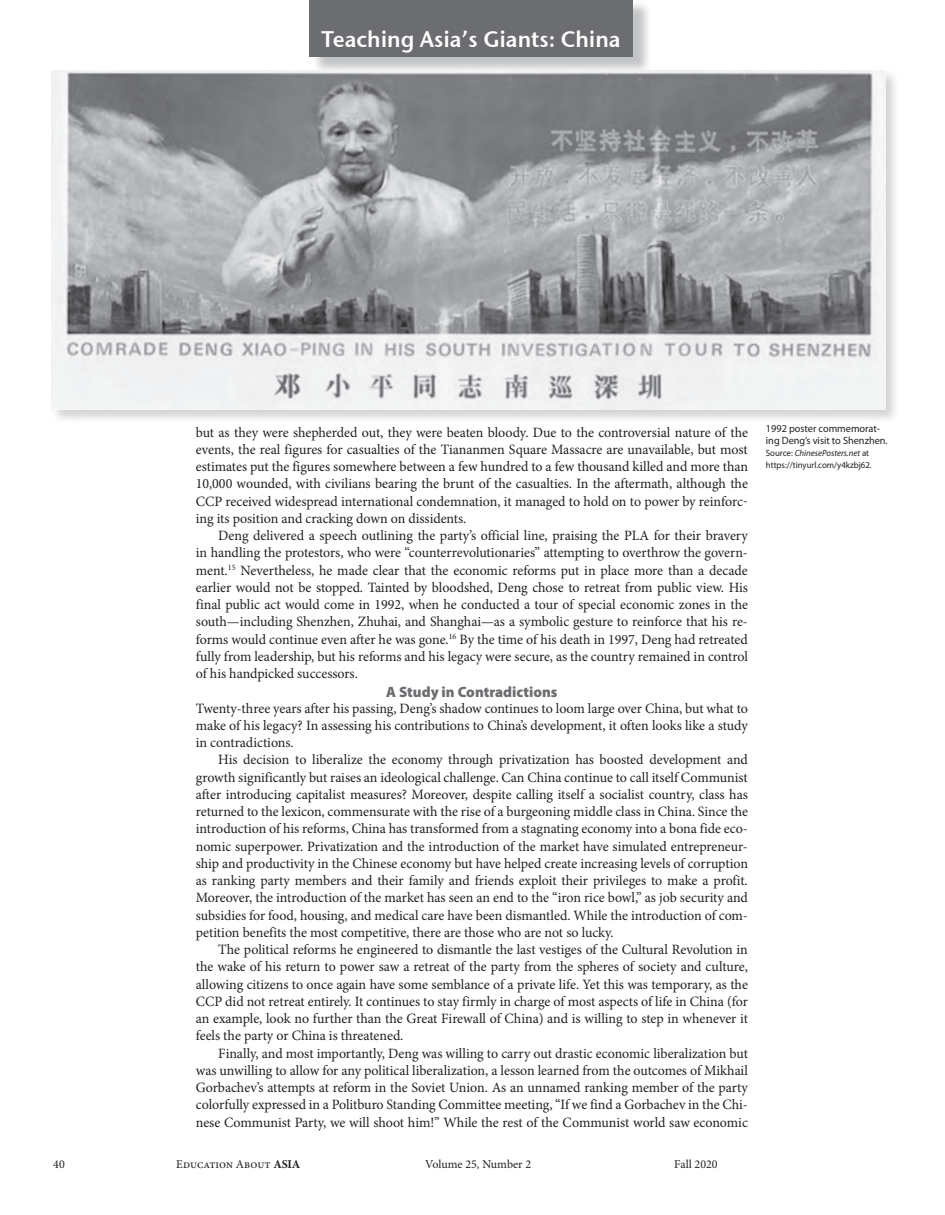
<style>
.page{position:relative;width:945px;height:1215px;background:#fff}
.page>*{position:absolute;margin:0;border:0;box-sizing:border-box;transform-origin:0 0}
.t1{font:22.5px "Stone Sans Sem ITCTT Semi";color:#fff;scale:.96 1}
.t2{font:900 15px "Myriad Pro";color:#6c6d70}
.t3{font:14.25px/17.2px "Minion Pro";color:#231f20;text-align:justify}
.t4{font:12px "Minion Pro";color:#231f20}
.t5{font:10.5px/12px "Myriad Pro";color:#231f20}
.t6{font:9px/12px "Myriad Pro";color:#231f20}
.s1{font-weight:700}
.s2{font-style:italic}
</style>
<div class="page">
<div style="left:311px;top:0;width:341px;height:75px;background:#808285;opacity:.48"></div>
<div style="left:309px;top:0;width:324px;height:57px;background:#6c6d70"></div>
<div style="left:50px;top:69px;width:850px;height:355px;background:#231f20;opacity:.2"></div>
<img style="left:51px;top:70px;width:834px;height:340px">
<h1 class="t1" style="left:322px;top:25px;width:313px">Teaching Asia’s Giants: China</h1>
<p class="t3" style="left:196px;top:423px;width:554px">but as they were shepherded out, they were beaten bloody. Due to the controversial nature of the events, the real figures for casualties of the Tiananmen Square Massacre are unavailable, but most estimates put the figures somewhere between a few hundred to a few thousand killed and more than 10,000 wounded, with civilians bearing the brunt of the casualties. In the aftermath, although the CCP received widespread international condemnation, it managed to hold on to power by reinforc&shy;ing its position and cracking down on dissidents.</p>
<p class="t3" style="left:196px;top:527px;width:554px;text-indent:23px">Deng delivered a speech outlining the party’s official line, praising the PLA for their bravery in handling the protestors, who were “counterrevolutionaries” attempting to overthrow the govern&shy;ment.<sup>15</sup> Nevertheless, he made clear that the economic reforms put in place more than a decade earlier would not be stopped. Tainted by bloodshed, Deng chose to retreat from public view. His final public act would come in 1992, when he conducted a tour of special economic zones in the south—including Shenzhen, Zhuhai, and Shanghai—as a symbolic gesture to reinforce that his re&shy;forms would continue even after he was gone.<sup>16</sup> By the time of his death in 1997, Deng had retreated fully from leadership, but his reforms and his legacy were secure, as the country remained in control of his handpicked successors.</p>
<p class="t2" style="left:386px;top:682px;width:173px">A Study in Contradictions</p>
<p class="t3" style="left:196px;top:699px;width:554px">Twenty-three years after his passing, Deng’s shadow continues to loom large over China, but what to make of his legacy? In assessing his contributions to China’s development, it often looks like a study in contradictions.</p>
<p class="t3" style="left:196px;top:751px;width:554px;text-indent:22px">His decision to liberalize the economy through privatization has boosted development and growth significantly but raises an ideological challenge. Can China continue to call itself Communist after introducing capitalist measures? Moreover, despite calling itself a socialist country, class has returned to the lexicon, commensurate with the rise of a burgeoning middle class in China. Since the introduction of his reforms, China has transformed from a stagnating economy into a bona fide eco&shy;nomic superpower. Privatization and the introduction of the market have simulated entrepreneur&shy;ship and productivity in the Chinese economy but have helped create increasing levels of corruption as ranking party members and their family and friends exploit their privileges to make a profit.<br>Moreover, the introduction of the market has seen an end to the “iron rice bowl,” as job security and subsidies for food, housing, and medical care have been dismantled. While the introduction of com&shy;petition benefits the most competitive, there are those who are not so lucky.</p>
<p class="t3" style="left:196px;top:941px;width:554px;text-indent:22px">The political reforms he engineered to dismantle the last vestiges of the Cultural Revolution in the wake of his return to power saw a retreat of the party from the spheres of society and culture, allowing citizens to once again have some semblance of a private life. Yet this was temporary, as the CCP did not retreat entirely. It continues to stay firmly in charge of most aspects of life in China (for an example, look no further than the Great Firewall of China) and is willing to step in whenever it feels the party or China is threatened.</p>
<p class="t3" style="left:196px;top:1044px;width:554px;text-indent:22px">Finally, and most importantly, Deng was willing to carry out drastic economic liberalization but was unwilling to allow for any political liberalization, a lesson learned from the outcomes of Mikhail Gorbachev’s attempts at reform in the Soviet Union. As an unnamed ranking member of the party colorfully expressed in a Politburo Standing Committee meeting, “If we find a Gorbachev in the Chi&shy;nese Communist Party, we will shoot him!” While the rest of the Communist world saw economic</p>
<p class="t4" style="left:53px;top:1156px;width:13px">40</p>
<p class="t4" style="left:176px;top:1156px;width:125px">Education About <span class="s1">ASIA</span></p>
<p class="t4" style="left:425px;top:1156px;width:107px">Volume 25, Number 2</p>
<p class="t4" style="left:674px;top:1156px;width:45px">Fall 2020</p>
<p class="t5" style="left:766px;top:423px;width:123px">1992 poster commemorat&shy;ing Deng’s visit to Shenzhen.</p>
<p class="t6" style="left:766px;top:447px;width:107px">Source: <span class="s2">ChinesePosters.net</span> at https://tinyurl.com/y4kzbj62.</p>
</div>
